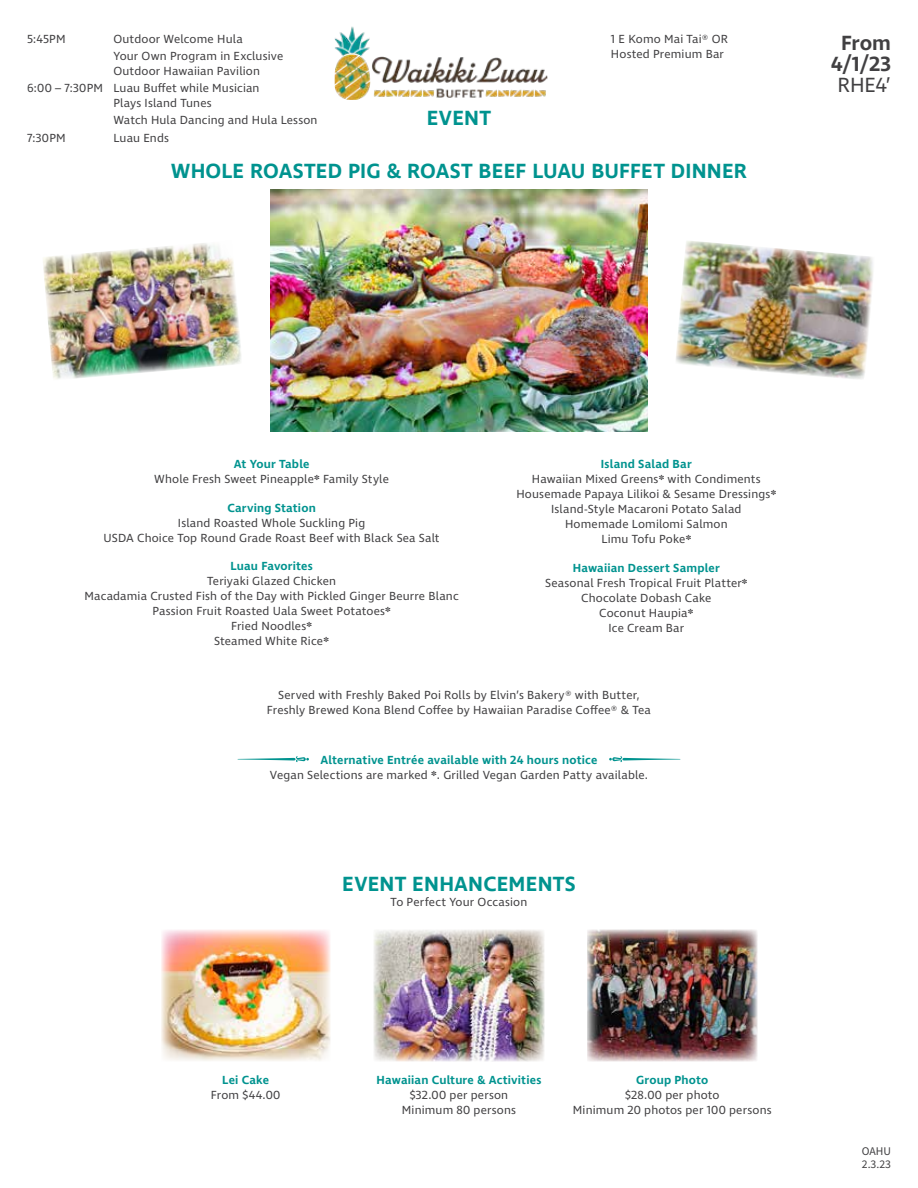
<style>
.page{position:relative;width:918px;height:1188px;background:#fff}
.page>*{position:absolute;margin:0;border:0;box-sizing:border-box;transform-origin:0 0}
.t1{font:600 21px "Ingra";letter-spacing:.01em;color:#00938f}
.t2{font:600 21px/21px "Ingra";letter-spacing:-.005em;color:#414042;text-align:center}
.t3{font:21px "Ingra";color:#414042}
.t4{font:12px/15px "Ingra";letter-spacing:.015em;color:#414042;text-align:center}
.t5{font:600 12px "Ingra";letter-spacing:.015em;color:#00938f}
.t6{font:10.5px/12.6px "Source Han Sans JP";color:#414042}
.s1{font-weight:600;color:#00938f}
</style>
<div class="page">
<img style="left:676px;top:241px;width:197px;height:138px">
<img style="left:43px;top:243px;width:198px;height:136px">
<img style="left:270px;top:189px;width:378px;height:243px">
<img style="left:374px;top:930px;width:170px;height:131px">
<img style="left:587px;top:930px;width:170px;height:131px">
<img style="left:335px;top:26px;width:212px;height:74px">
<svg style="left:238px;top:756px;width:71px;height:6px"></svg>
<svg style="left:609px;top:756px;width:71px;height:6px"></svg>
<img style="left:161px;top:930px;width:170px;height:131px">
<p class="t4" style="left:27px;top:32px;width:40px">5:45PM</p>
<p class="t4" style="left:113px;top:31px;width:171px;line-height:17.1px;text-align:left">Outdoor Welcome Hula<br>Your Own Program in Exclusive</p>
<p class="t4" style="left:27px;top:63px;width:235px;line-height:17.1px;text-align:right">Outdoor Hawaiian Pavilion<br>6:00 – 7:30PM Luau Buffet while Musician</p>
<p class="t4" style="left:113px;top:95px;width:206px;line-height:17.1px;text-align:left">Plays Island Tunes<br>Watch Hula Dancing and Hula Lesson</p>
<p class="t4" style="left:27px;top:131px;width:40px">7:30PM</p>
<p class="t4" style="left:113px;top:131px;width:57px">Luau Ends</p>
<h1 class="t1" style="left:427px;top:105px;width:66px">EVENT</h1>
<p class="t4" style="left:611px;top:32px;width:119px;text-align:left">1 E Komo Mai Tai® OR<br>Hosted Premium Bar</p>
<h1 class="t1" style="left:171px;top:158px;width:578px">WHOLE ROASTED PIG &amp; ROAST BEEF LUAU BUFFET DINNER</h1>
<h1 class="t2" style="left:831px;top:33px;width:62px">From<br>4/1/23</h1>
<h1 class="t3" style="left:838px;top:72px;width:55px">RHE4’</h1>
<p class="t4" style="left:154px;top:457px;width:236px"><span class="s1">At Your Table<br></span>Whole Fresh Sweet Pineapple<sup>❋</sup> Family Style</p>
<p class="t5" style="left:227px;top:500px;width:90px">Carving Station</p>
<p class="t4" style="left:104px;top:516px;width:338px">Island Roasted Whole Suckling Pig<br>USDA Choice Top Round Grade Roast Beef with Black Sea Salt</p>
<p class="t5" style="left:231px;top:559px;width:84px">Luau Favorites</p>
<p class="t4" style="left:85px;top:574px;width:376px">Teriyaki Glazed Chicken<br>Macadamia Crusted Fish of the Day with Pickled Ginger Beurre Blanc Passion Fruit Roasted Uala Sweet Potatoes<sup>❋<br></sup>Fried Noodles<sup>❋<br></sup>Steamed White Rice<sup>❋</sup></p>
<p class="t4" style="left:516px;top:457px;width:261px"><span class="s1">Island Salad Bar<br></span>Hawaiian Mixed Greens<sup>❋</sup> with Condiments<br>Housemade Papaya Lilikoi &amp; Sesame Dressings<sup>❋<br></sup>Island-Style Macaroni Potato Salad<br>Homemade Lomilomi Salmon<br>Limu Tofu Poke<sup>❋</sup></p>
<p class="t4" style="left:545px;top:561px;width:204px"><span class="s1">Hawaiian Dessert Sampler<br></span>Seasonal Fresh Tropical Fruit Platter<sup>❋<br></sup>Chocolate Dobash Cake<br>Coconut Haupia<sup>❋<br></sup>Ice Cream Bar</p>
<p class="t4" style="left:267px;top:688px;width:386px">Served with Freshly Baked Poi Rolls by Elvin’s Bakery® with Butter,<br>Freshly Brewed Kona Blend Coffee by Hawaiian Paradise Coffee® &amp; Tea</p>
<p class="t4" style="left:270px;top:753px;width:380px"><span class="s1">Alternative Entrée available with 24 hours notice<br></span>Vegan Selections are marked <sup>❋</sup>. Grilled Vegan Garden Patty available.</p>
<h1 class="t1" style="left:342px;top:871px;width:235px">EVENT ENHANCEMENTS</h1>
<p class="t4" style="left:391px;top:895px;width:138px">To Perfect Your Occasion</p>
<p class="t5" style="left:222px;top:1072px;width:48px">Lei Cake</p>
<p class="t4" style="left:211px;top:1088px;width:71px">From $44.00</p>
<p class="t5" style="left:377px;top:1072px;width:166px">Hawaiian Culture &amp; Activities</p>
<p class="t4" style="left:402px;top:1088px;width:116px">$32.00 per person<br>Minimum 80 persons</p>
<p class="t5" style="left:636px;top:1072px;width:74px">Group Photo</p>
<p class="t4" style="left:573px;top:1088px;width:200px">$28.00 per photo<br>Minimum 20 photos per 100 persons</p>
<p class="t6" style="left:862px;top:1145px;width:31px">OAHU<br>2.3.23</p>
</div>
